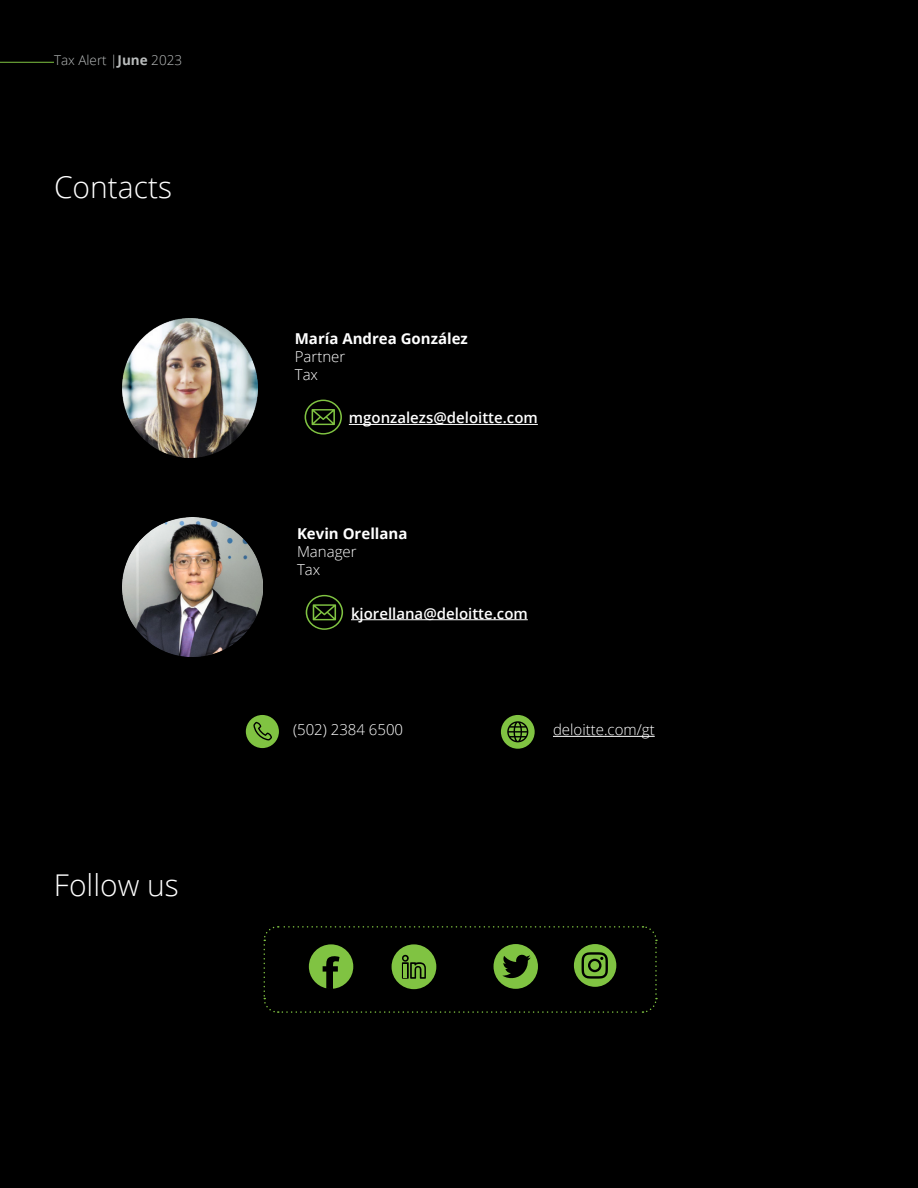
<style>
.page{position:relative;width:918px;height:1188px;background:#000}
.page>*{position:absolute;margin:0;border:0;box-sizing:border-box;transform-origin:0 0}
.t1{font:300 30px "Open Sans";color:#fff}
.t2{font:300 15px/18px "Open Sans";color:#fff}
.t3{font:600 15px "Open Sans";color:#fff}
.t4{font:700 15px "Open Sans";color:#fff}
.t5{font:300 13.5px "Open Sans";color:#babdbd}
.s1{font-weight:700}
</style>
<div class="page">
<hr style="left:349px;top:424px;width:189px;height:1px;background:#fff">
<svg style="left:305px;top:400px;width:37px;height:35px"></svg>
<hr style="left:351px;top:619px;width:177px;height:1px;background:#fff">
<svg style="left:306px;top:595px;width:37px;height:35px"></svg>
<svg style="left:246px;top:715px;width:33px;height:33px"></svg>
<svg style="left:501px;top:715px;width:34px;height:34px"></svg>
<hr style="left:553px;top:736px;width:102px;height:1px;background:#fff">
<svg style="left:263px;top:926px;width:395px;height:87px"></svg>
<hr style="left:0;top:62px;width:54px;height:1px;background:#80c342">
<img style="left:122px;top:517px;width:140px;height:139px">
<img style="left:122px;top:319px;width:135px;height:139px">
<p class="t5" style="left:54px;top:50px;width:130px">Tax Alert |<span class="s1">June</span> 2023</p>
<h1 class="t1" style="left:54px;top:167px;width:120px">Contacts</h1>
<h1 class="t1" style="left:54px;top:864px;width:126px">Follow us</h1>
<p class="t4" style="left:295px;top:328px;width:175px">María Andrea González</p>
<p class="t2" style="left:295px;top:347px;width:52px">Partner<br>Tax</p>
<p class="t3" style="left:349px;top:408px;width:191px">mgonzalezs@deloitte.com</p>
<p class="t4" style="left:297px;top:523px;width:112px">Kevin Orellana</p>
<p class="t2" style="left:297px;top:543px;width:61px">Manager<br>Tax</p>
<p class="t3" style="left:351px;top:603px;width:178px">kjorellana@deloitte.com</p>
<p class="t2" style="left:293px;top:720px;width:112px">(502) 2384 6500</p>
<p class="t2" style="left:553px;top:720px;width:103px">deloitte.com/gt</p>
</div>
